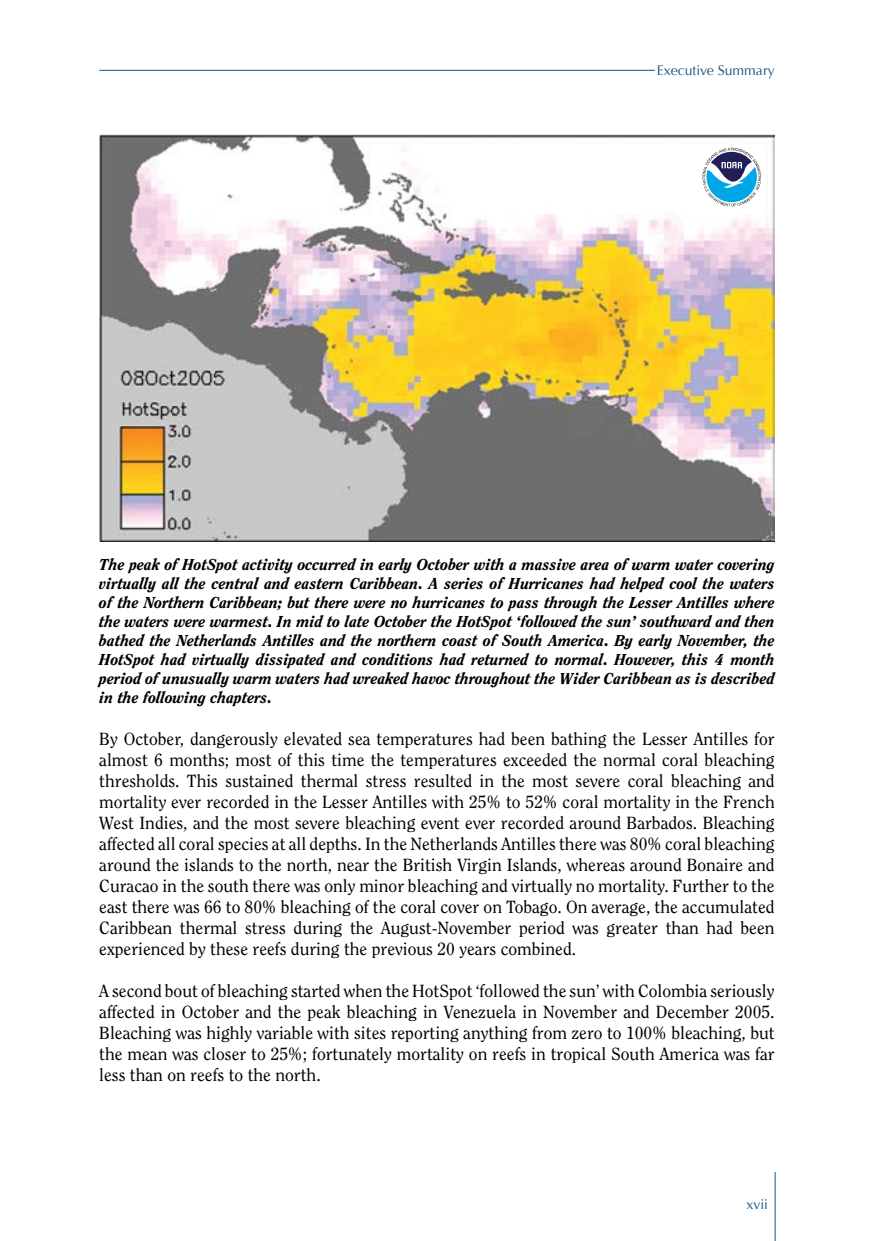
<style>
.page{position:relative;width:874px;height:1241px;background:#fff}
.page>*{position:absolute;margin:0;border:0;box-sizing:border-box;transform-origin:0 0}
.t1{font:17.5px/21px "Clearface";color:#000;text-align:justify}
.t2{font:italic 800 15.75px/18.9px "Clearface";color:#000;text-align:justify}
.t3{font:14px "Optima";color:#155184}
</style>
<div class="page">
<hr style="left:774px;top:1171px;width:1px;height:69px;background:#155184">
<hr style="left:99px;top:70px;width:555px;height:1px;background:#155184">
<img style="left:99px;top:134px;width:675px;height:407px">
<svg style="left:701px;top:147px;width:60px;height:60px"></svg>
<p class="t3" style="left:656px;top:62px;width:119px">Executive Summary</p>
<p class="t2" style="left:99px;top:555px;width:676px">The peak of HotSpot activity occurred in early October with a massive area of warm water covering virtually all the central and eastern Caribbean. A series of Hurricanes had helped cool the waters of the Northern Caribbean; but there were no hurricanes to pass through the Lesser Antilles where the waters were warmest. In mid to late October the HotSpot ‘followed the sun’ southward and then bathed the Netherlands Antilles and the northern coast of South America. By early November, the HotSpot had virtually dissipated and conditions had returned to normal. However, this 4 month period of unusually warm waters had wreaked havoc throughout the Wider Caribbean as is described in the following chapters.</p>
<p class="t1" style="left:99px;top:727px;width:676px">By October, dangerously elevated sea temperatures had been bathing the Lesser Antilles for almost 6 months; most of this time the temperatures exceeded the normal coral bleaching thresholds. This sustained thermal stress resulted in the most severe coral bleaching and mortality ever recorded in the Lesser Antilles with 25% to 52% coral mortality in the French West Indies, and the most severe bleaching event ever recorded around Barbados. Bleaching affected all coral species at all depths. In the Netherlands Antilles there was 80% coral bleaching around the islands to the north, near the British Virgin Islands, whereas around Bonaire and Curacao in the south there was only minor bleaching and virtually no mortality. Further to the east there was 66 to 80% bleaching of the coral cover on Tobago. On average, the accumulated Caribbean thermal stress during the August-November period was greater than had been experienced by these reefs during the previous 20 years combined.</p>
<p class="t1" style="left:99px;top:979px;width:676px">A second bout of bleaching started when the HotSpot ‘followed the sun’ with Colombia seriously affected in October and the peak bleaching in Venezuela in November and December 2005.<br>Bleaching was highly variable with sites reporting anything from zero to 100% bleaching, but the mean was closer to 25%; fortunately mortality on reefs in tropical South America was far less than on reefs to the north.</p>
<p class="t3" style="left:746px;top:1196px;width:23px">xvii</p>
</div>
